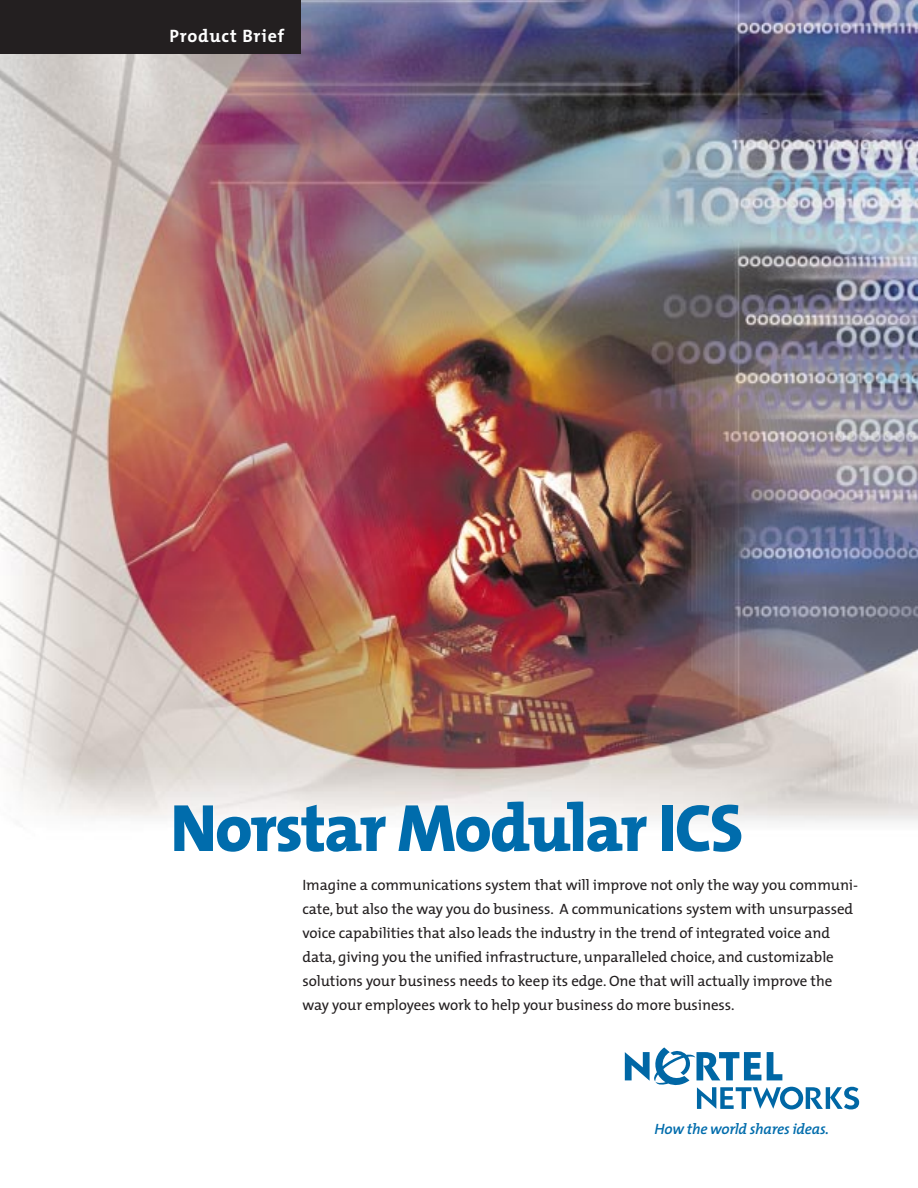
<style>
.page{position:relative;width:918px;height:1188px;background:#fff}
.page>*{position:absolute;margin:0;border:0;box-sizing:border-box;transform-origin:0 0}
.t1{font:800 67.5px "The Mix";letter-spacing:-.03em;color:#006cac}
.t2{font:700 18px "The Mix";letter-spacing:.04em;color:#fff}
.t3{font:15px/24px "The Mix";letter-spacing:-.005em;color:#231f20}
.t4{font:italic 600 15px "The Mix";letter-spacing:-.02em;color:#006cac}
</style>
<div class="page">
<img style="left:0;top:0;width:918px;height:1072px">
<svg style="left:625px;top:1047px;width:234px;height:63px"></svg>
<div style="left:0;top:0;width:301px;height:54px;background:#231f20"></div>
<p class="t2" style="left:170px;top:29px;width:116px">Product Brief</p>
<h1 class="t1" style="left:170px;top:804px;width:575px">Norstar Modular ICS</h1>
<p class="t3" style="left:302px;top:874px;width:557px">Imagine a communications system that will improve not only the way you communi&shy;cate, but also the way you do business. A communications system with unsurpassed voice capabilities that also leads the industry in the trend of integrated voice and data, giving you the unified infrastructure, unparalleled choice, and customizable solutions your business needs to keep its edge. One that will actually improve the way your employees work to help your business do more business.</p>
<p class="t4" style="left:655px;top:1123px;width:176px">How the world shares ideas.</p>
</div>
